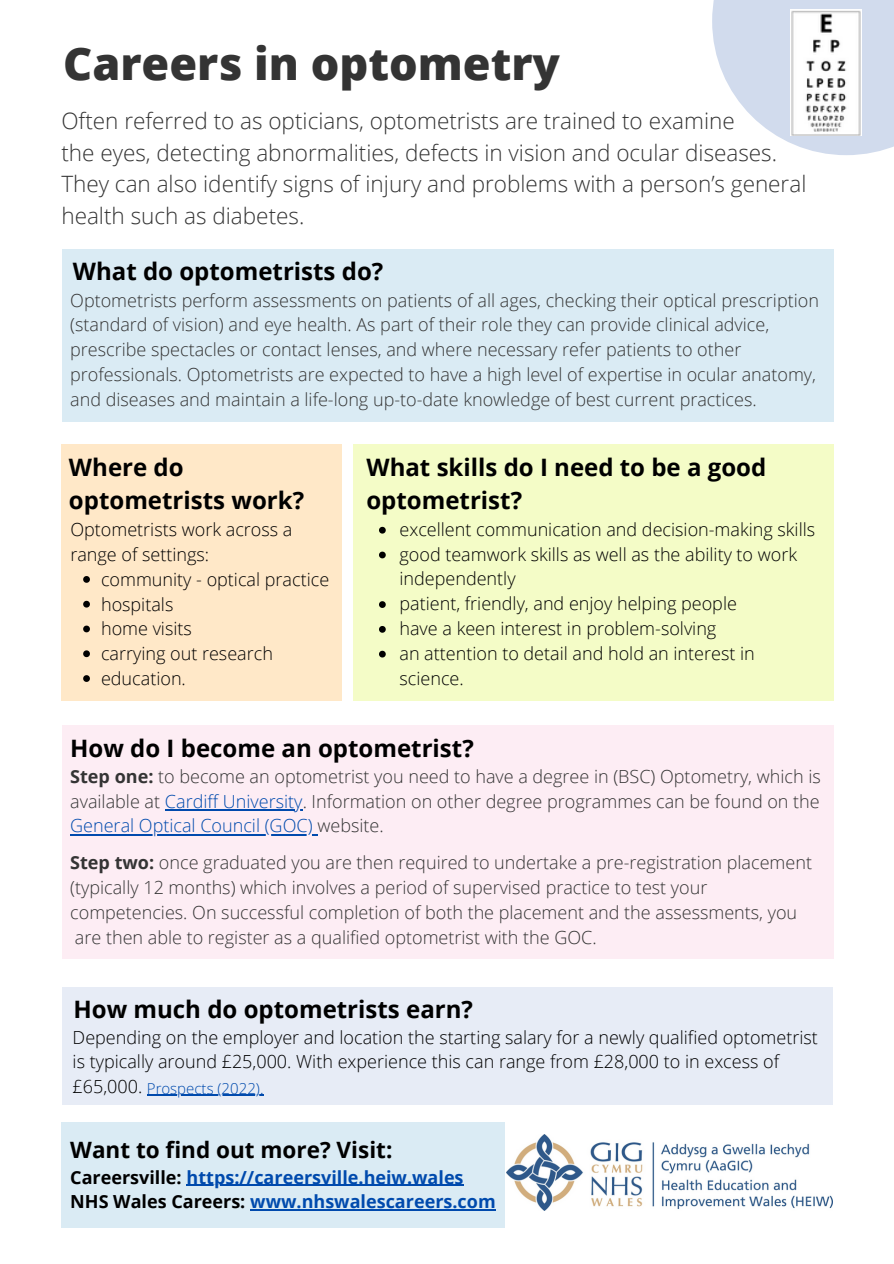
<style>
.page{position:relative;width:894px;height:1264px;background:#fff}
.page>*{position:absolute;margin:0;border:0;box-sizing:border-box;transform-origin:0 0}
.t1{font:800 45px "Open Sans";color:#343434}
.t2{font:700 24px/32.7px "Open Sans";color:#000}
.t3{font:300 22.5px/31.5px "Open Sans";color:#343434}
.t4{font:700 22.5px "Open Sans";color:#000}
.t5{font:300 18px/24.8px "Open Sans";color:#343434}
.t6{font:300 18px/24.8px "Open Sans";color:#000}
.t7{font:700 18px/24.8px "Open Sans";color:#004aad}
.t8{font:300 15px "Open Sans";color:#004aad}
.s1{font-weight:700}
.s2{color:#004aad}
.s3{font-size:18px;color:#000}
.s4{color:#000}
</style>
<div class="page">
<svg style="left:712px;top:0;width:181px;height:155px"></svg>
<div style="left:62px;top:725px;width:771px;height:233px;background:#fdedf4"></div>
<hr style="left:165px;top:809px;width:137px;height:1px;background:#004aad">
<hr style="left:70px;top:834px;width:243px;height:1px;background:#004aad">
<div style="left:61px;top:444px;width:281px;height:256px;background:#ffe8c8"></div>
<svg style="left:83px;top:576px;width:7px;height:7px"></svg>
<svg style="left:83px;top:601px;width:7px;height:6px"></svg>
<svg style="left:83px;top:625px;width:7px;height:7px"></svg>
<svg style="left:83px;top:650px;width:7px;height:7px"></svg>
<svg style="left:83px;top:675px;width:7px;height:7px"></svg>
<div style="left:353px;top:444px;width:480px;height:256px;background:#f4fcc7"></div>
<svg style="left:379px;top:527px;width:6px;height:6px"></svg>
<svg style="left:379px;top:551px;width:6px;height:7px"></svg>
<svg style="left:379px;top:601px;width:6px;height:7px"></svg>
<svg style="left:379px;top:626px;width:6px;height:6px"></svg>
<svg style="left:379px;top:650px;width:6px;height:7px"></svg>
<div style="left:62px;top:987px;width:770px;height:117px;background:#e7ecf6"></div>
<hr style="left:147px;top:1094px;width:116px;height:1px;background:#004aad">
<img style="left:789px;top:10px;width:71px;height:126px">
<img style="left:506px;top:1134px;width:326px;height:76px">
<div style="left:61px;top:1121px;width:444px;height:106px;background:#daebf4"></div>
<hr style="left:186px;top:1184px;width:277px;height:1px;background:#004aad">
<hr style="left:250px;top:1209px;width:245px;height:1px;background:#004aad">
<div style="left:62px;top:249px;width:771px;height:173px;background:#daebf4"></div>
<h1 class="t1" style="left:63px;top:32px;width:498px">Careers in optometry</h1>
<p class="t3" style="left:61px;top:105px;width:746px">Often referred to as opticians, optometrists are trained to examine<br>the eyes, detecting abnormalities, defects in vision and ocular diseases.<br>They can also identify signs of injury and problems with a person’s general health such as diabetes.</p>
<h2 class="t2" style="left:73px;top:254px;width:312px">What do optometrists do?</h2>
<p class="t5" style="left:70px;top:287px;width:750px">Optometrists perform assessments on patients of all ages, checking their optical prescription (standard of vision) and eye health. As part of their role they can provide clinical advice, prescribe spectacles or contact lenses, and where necessary refer patients to other professionals. Optometrists are expected to have a high level of expertise in ocular anatomy, and diseases and maintain a life-long up-to-date knowledge of best current practices.</p>
<h2 class="t2" style="left:69px;top:450px;width:236px">Where do optometrists work?</h2>
<p class="t6" style="left:70px;top:517px;width:223px">Optometrists work across a range of settings:</p>
<p class="t6" style="left:101px;top:566px;width:230px">community - optical practice hospitals<br>home visits<br>carrying out research education.</p>
<h2 class="t2" style="left:366px;top:450px;width:401px">What skills do I need to be a good optometrist?</h2>
<p class="t6" style="left:399px;top:516px;width:417px">excellent communication and decision-making skills good teamwork skills as well as the ability to work independently<br>patient, friendly, and enjoy helping people<br>have a keen interest in problem-solving<br>an attention to detail and hold an interest in science.</p>
<h2 class="t2" style="left:70px;top:731px;width:405px">How do I become an optometrist?</h2>
<p class="t5" style="left:70px;top:763px;width:751px;text-align:justify"><span class="s1">Step one:</span> to become an optometrist you need to have a degree in (BSC) Optometry, which is available at <span class="s2">Cardiff University</span>. Information on other degree programmes can be found on the <span class="s2">General Optical Council (GOC)</span> website.</p>
<p class="t5" style="left:70px;top:849px;width:743px"><span class="s1">Step two:</span> once graduated you are then required to undertake a pre-registration placement (typically 12 months) which involves a period of supervised practice to test your competencies. On successful completion of both the placement and the assessments, you are then able to register as a qualified optometrist with the GOC.</p>
<h2 class="t2" style="left:73px;top:991px;width:401px">How much do optometrists earn?</h2>
<p class="t6" style="left:73px;top:1024px;width:746px">Depending on the employer and location the starting salary for a newly qualified optometrist is typically around £25,000. With experience this can range from £28,000 to in excess of</p>
<p class="t8" style="left:73px;top:1077px;width:192px"><span class="s3">£65,000.</span> Prospects (2022).</p>
<p class="t4" style="left:70px;top:1133px;width:323px">Want to find out more? Visit:</p>
<p class="t7" style="left:70px;top:1164px;width:427px"><span class="s4">Careersville:</span> https://careersville.heiw.wales<br><span class="s4">NHS Wales Careers:</span> www.nhswalescareers.com</p>
</div>
